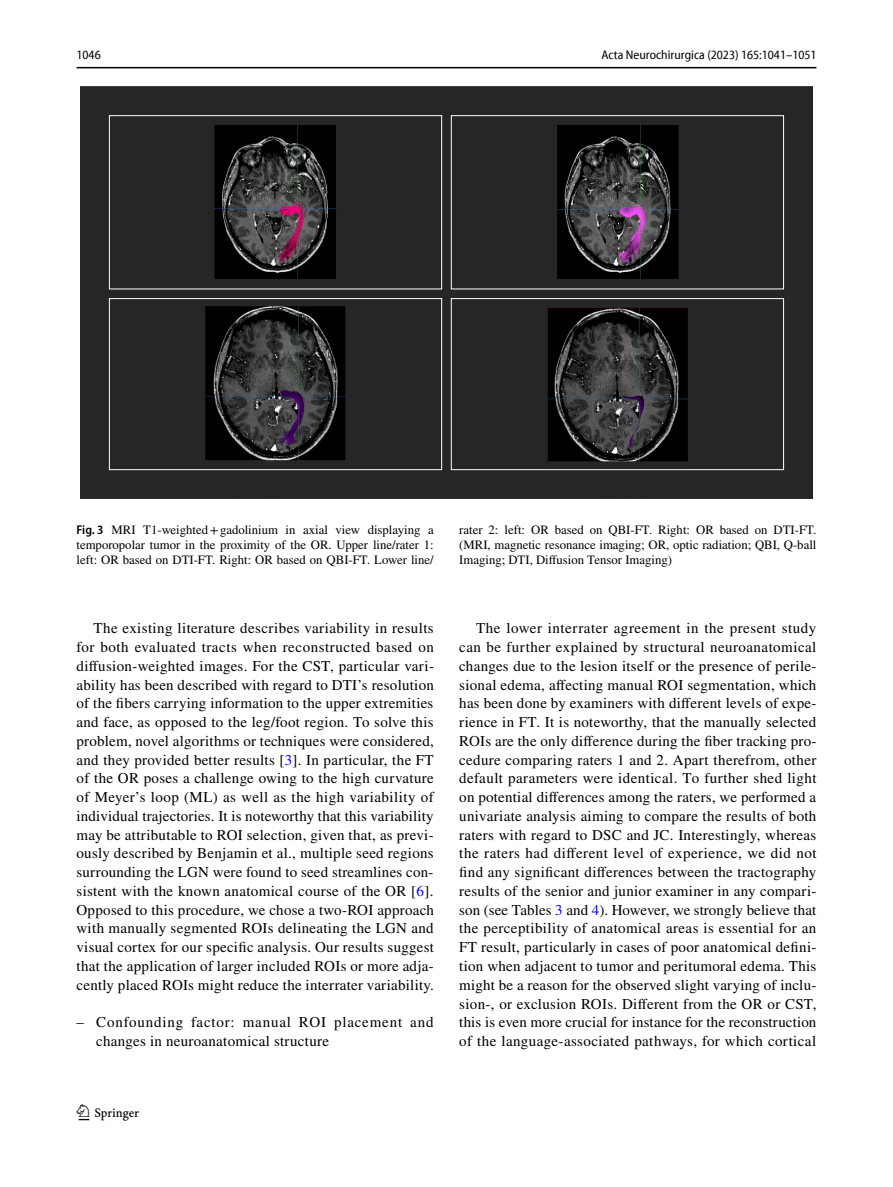
<style>
.page{position:relative;width:893px;height:1187px;background:#fff}
.page>*{position:absolute;margin:0;border:0;box-sizing:border-box;transform-origin:0 0}
.t1{font:22.5px "Springnew Regular 2";color:#000}
.t2{font:15px/18.8px "STIX";letter-spacing:.02em;color:#000;text-align:justify}
.t3{font:12.75px/15px "STIX";color:#000;text-align:justify}
.t4{font:semi-condensed 12.75px "Myriad Pro Unic";color:#000}
.s1{font-family:"Myriad Pro";font-weight:600;font-stretch:semi-condensed}
.s2{color:#00f}
</style>
<div class="page">
<hr style="left:77px;top:67px;width:739px;height:1px;background:#000">
<div style="left:81px;top:87px;width:731px;height:411px;background:#262626"></div>
<svg style="left:109px;top:115px;width:675px;height:355px"></svg>
<p class="t4" style="left:77px;top:50px;width:26px">1046</p>
<p class="t4" style="left:601px;top:50px;width:217px">Acta Neurochirurgica (2023) 165:1041–1051</p>
<p class="t3" style="left:77px;top:522px;width:359px"><span class="s1">Fig. 3</span> MRI T1-weighted+gadolinium in axial view displaying a temporopolar tumor in the proximity of the OR. Upper line/rater 1: left: OR based on DTI-FT. Right: OR based on QBI-FT. Lower line/</p>
<p class="t3" style="left:459px;top:522px;width:359px">rater 2: left: OR based on QBI-FT. Right: OR based on DTI-FT. (MRI, magnetic resonance imaging; OR, optic radiation; QBI, Q-ball Imaging; DTI, Diffusion Tensor Imaging)</p>
<p class="t2" style="left:77px;top:620px;width:359px;text-indent:17px">The existing literature describes variability in results for both evaluated tracts when reconstructed based on diffusion-weighted images. For the CST, particular vari&shy;ability has been described with regard to DTI’s resolution of the fibers carrying information to the upper extremities and face, as opposed to the leg/foot region. To solve this problem, novel algorithms or techniques were considered, and they provided better results [<span class="s2">3</span>]. In particular, the FT of the OR poses a challenge owing to the high curvature of Meyer’s loop (ML) as well as the high variability of individual trajectories. It is noteworthy that this variability may be attributable to ROI selection, given that, as previ&shy;ously described by Benjamin et al., multiple seed regions surrounding the LGN were found to seed streamlines con&shy;sistent with the known anatomical course of the OR [<span class="s2">6</span>].<br>Opposed to this procedure, we chose a two-ROI approach with manually segmented ROIs delineating the LGN and visual cortex for our specific analysis. Our results suggest that the application of larger included ROIs or more adja&shy;cently placed ROIs might reduce the interrater variability.</p>
<p class="t2" style="left:96px;top:1013px;width:339px;text-indent:-20px">– Confounding factor: manual ROI placement and changes in neuroanatomical structure</p>
<h1 class="t1" style="left:79px;top:1104px;width:62px">1 3</h1>
<p class="t2" style="left:459px;top:620px;width:359px;text-indent:17px">The lower interrater agreement in the present study can be further explained by structural neuroanatomical changes due to the lesion itself or the presence of perile&shy;sional edema, affecting manual ROI segmentation, which has been done by examiners with different levels of expe&shy;rience in FT. It is noteworthy, that the manually selected ROIs are the only difference during the fiber tracking pro&shy;cedure comparing raters 1 and 2. Apart therefrom, other default parameters were identical. To further shed light on potential differences among the raters, we performed a univariate analysis aiming to compare the results of both raters with regard to DSC and JC. Interestingly, whereas the raters had different level of experience, we did not find any significant differences between the tractography results of the senior and junior examiner in any compari&shy;son (see Tables <span class="s2">3</span> and <span class="s2">4</span>). However, we strongly believe that the perceptibility of anatomical areas is essential for an FT result, particularly in cases of poor anatomical defini&shy;tion when adjacent to tumor and peritumoral edema. This might be a reason for the observed slight varying of inclu&shy;sion-, or exclusion ROIs. Different from the OR or CST, this is even more crucial for instance for the reconstruction of the language-associated pathways, for which cortical</p>
</div>
